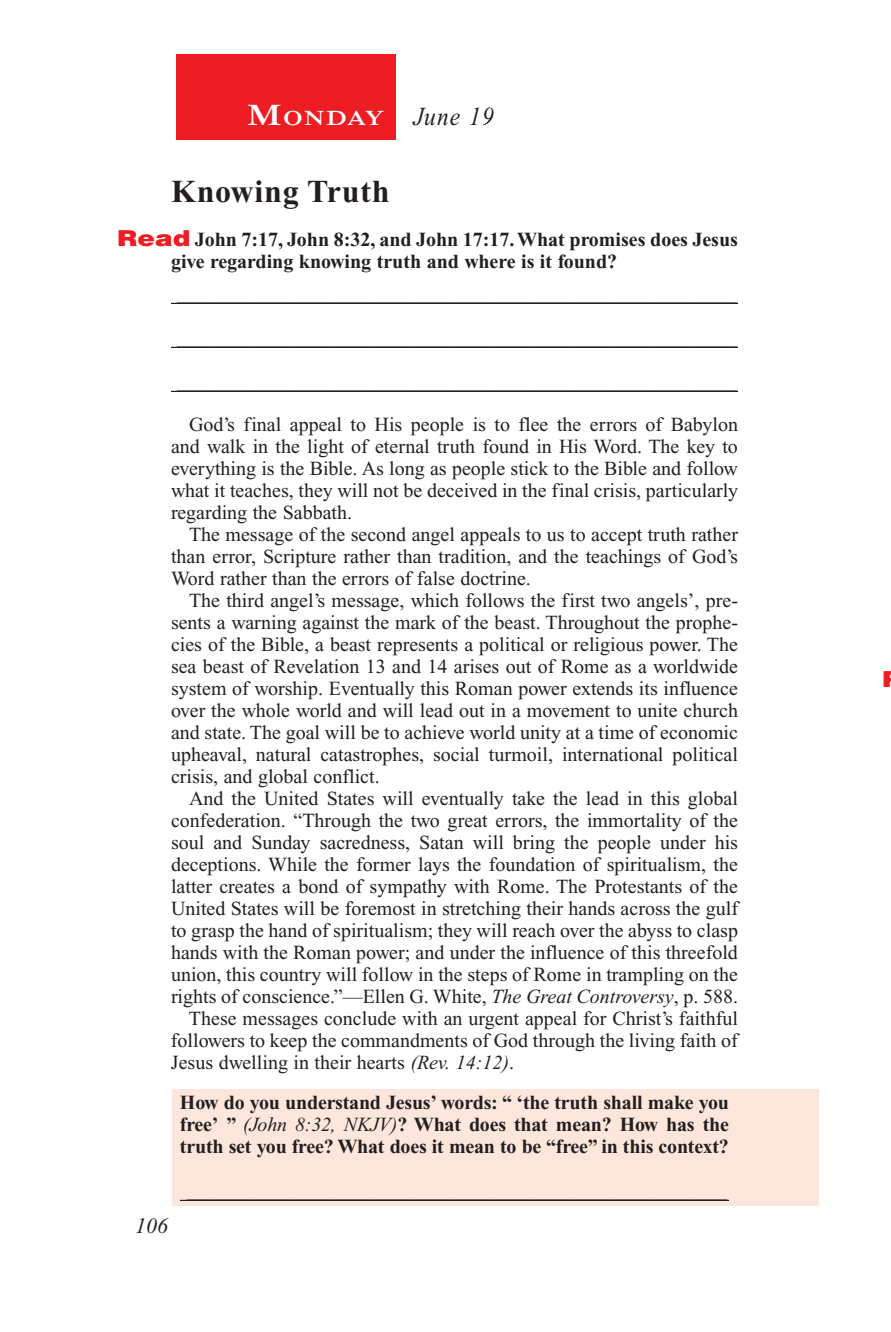
<style>
.page{position:relative;width:891px;height:1332px;background:#fff}
.page>*{position:absolute;margin:0;border:0;box-sizing:border-box;transform-origin:0 0}
.Head{font:700 32px "Times New Roman PS Std";letter-spacing:.025em;color:#231f20}
.Lesson_Dates{font:italic 26px "Times New Roman PS Std";letter-spacing:.05em;color:#231f20;scale:.9 1}
.t1{font:italic 22px "Times New Roman PS Std";color:#231f20}
.Daily_Header{font:600 21px "Times NRMT Std";letter-spacing:.045em;color:#fff;scale:1.1 1}
.Body{font:20px/22px "Times New Roman PS Std";color:#231f20;text-align:justify}
.Blank_Lines{font:20px "Times New Roman PS Std";color:#231f20}
.x-screened_box-text{font:700 20px/22px "Times New Roman PS Std";letter-spacing:-.01em;color:#231f20;text-align:justify}
.Question_NO_SB{font:700 20px/22px "Times New Roman PS Std";color:#231f20}
.Blank_Lines_In_Scree{font:20px "Times New Roman PS Std";color:#231f20}
.s1{font-size:30px}
.s2{font-family:"Helvetica LT Std";font-weight:900;font-size:22px;color:#ee1d23}
.s3{font-style:italic}
.s4{font-weight:400;font-style:italic}
</style>
<div class="page">
<div style="left:176px;top:54px;width:220px;height:86px;background:#ee1d23"></div>
<div style="left:173px;top:1089px;width:646px;height:117px;background:#fde7dc"></div>
<hr style="left:171px;top:303px;width:567px;height:1px;background:#231f20">
<hr style="left:171px;top:347px;width:567px;height:1px;background:#231f20">
<hr style="left:171px;top:391px;width:567px;height:1px;background:#231f20">
<hr style="left:180px;top:1200px;width:549px;height:1px;background:#231f20">
<p class="Daily_Header" style="left:247px;top:106px;width:127px"><span class="s1">M</span>ONDAY</p>
<p class="Lesson_Dates" style="left:414px;top:102px;width:91px">June 19</p>
<p class="Head" style="left:171px;top:174px;width:220px">Knowing Truth</p>
<p class="Question_NO_SB" style="left:171px;top:229px;width:568px;text-indent:-54px"><span class="s2">Read</span> John 7:17, John 8:32, and John 17:17. What promises does Jesus give regarding knowing truth and where is it found?</p>
<p class="Blank_Lines" style="left:177px;top:284px;width:561px">________________________________________________________</p>
<p class="Blank_Lines" style="left:177px;top:328px;width:561px">________________________________________________________</p>
<p class="Blank_Lines" style="left:177px;top:372px;width:561px">________________________________________________________</p>
<p class="Body" style="left:171px;top:414px;width:569px;text-indent:18px">God’s final appeal to His people is to flee the errors of Babylon and walk in the light of eternal truth found in His Word. The key to everything is the Bible. As long as people stick to the Bible and follow what it teaches, they will not be deceived in the final crisis, particularly regarding the Sabbath.</p>
<p class="Body" style="left:171px;top:524px;width:569px;text-indent:18px">The message of the second angel appeals to us to accept truth rather than error, Scripture rather than tradition, and the teachings of God’s Word rather than the errors of false doctrine.</p>
<p class="Body" style="left:171px;top:590px;width:569px;text-indent:18px">The third angel’s message, which follows the first two angels’, pre&shy;sents a warning against the mark of the beast. Throughout the prophe&shy;cies of the Bible, a beast represents a political or religious power. The sea beast of Revelation 13 and 14 arises out of Rome as a worldwide system of worship. Eventually this Roman power extends its influence over the whole world and will lead out in a movement to unite church and state. The goal will be to achieve world unity at a time of economic upheaval, natural catastrophes, social turmoil, international political crisis, and global conflict.</p>
<p class="Body" style="left:171px;top:788px;width:569px;text-indent:18px">And the United States will eventually take the lead in this global confederation. “Through the two great errors, the immortality of the soul and Sunday sacredness, Satan will bring the people under his deceptions. While the former lays the foundation of spiritualism, the latter creates a bond of sympathy with Rome. The Protestants of the United States will be foremost in stretching their hands across the gulf to grasp the hand of spiritualism; they will reach over the abyss to clasp hands with the Roman power; and under the influence of this threefold union, this country will follow in the steps of Rome in trampling on the rights of conscience.”—Ellen G. White, <span class="s3">The Great Controversy</span>, p. 588.</p>
<p class="Body" style="left:171px;top:1008px;width:568px;text-indent:18px">These messages conclude with an urgent appeal for Christ’s faithful followers to keep the commandments of God through the living faith of Jesus dwelling in their hearts <span class="s3">(Rev. 14:12)</span>.</p>
<p class="x-screened_box-text" style="left:180px;top:1092px;width:551px">How do you understand Jesus’ words: “ ‘the truth shall make you free’ ” <span class="s4">(John 8:32, NKJV)</span>? What does that mean? How has the truth set you free? What does it mean to be “free” in this context?</p>
<p class="t1" style="left:135px;top:1214px;width:34px">106</p>
<p class="Blank_Lines_In_Scree" style="left:187px;top:1181px;width:541px">______________________________________________________</p>
</div>
